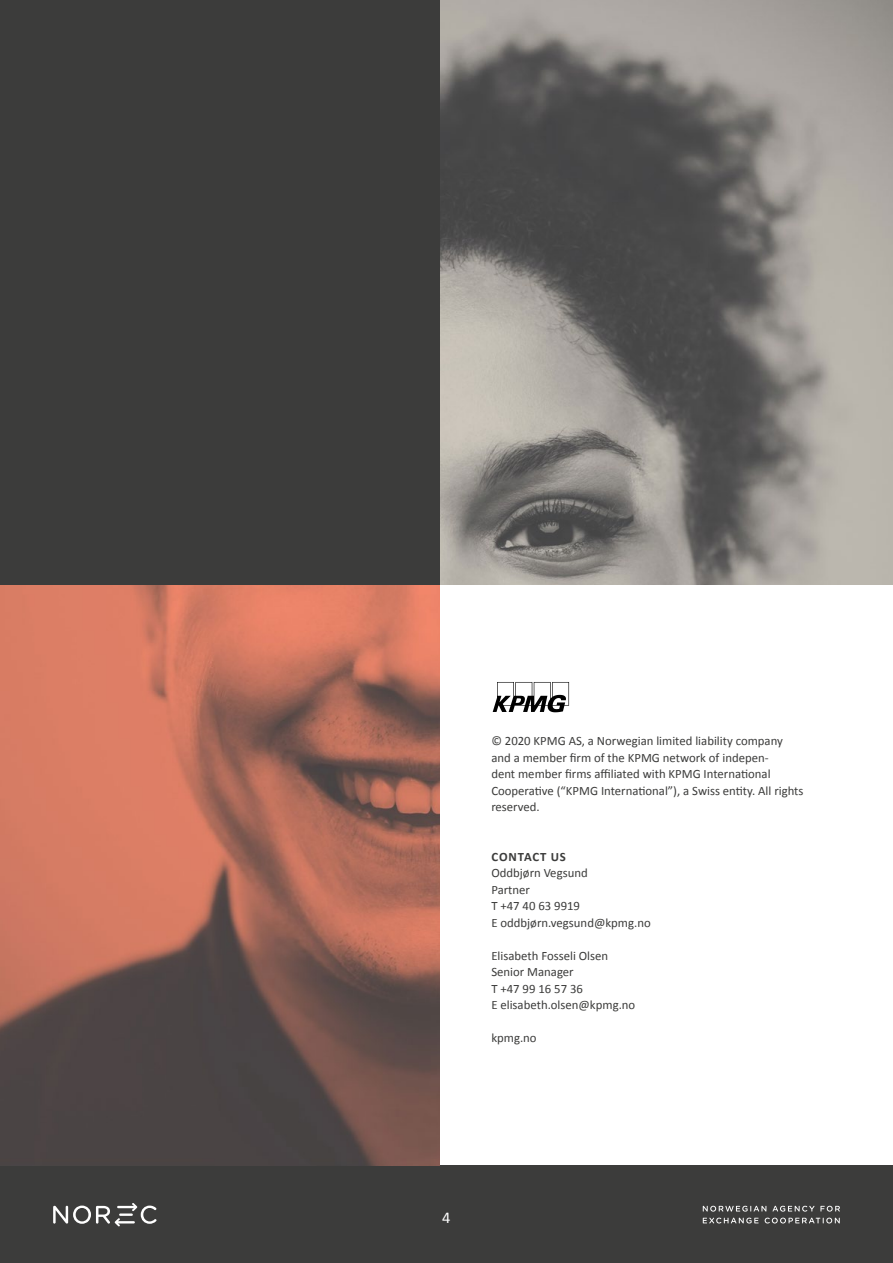
<style>
.page{position:relative;width:893px;height:1263px;background:#fff}
.page>*{position:absolute;margin:0;border:0;box-sizing:border-box;transform-origin:0 0}
.t1{font:16.5px "Calibri";color:#fff}
.t2{font:12.75px/16.5px "Calibri";color:#3c3c3b}
.t3{font:700 12.75px "Calibri";letter-spacing:.07em;color:#3c3c3b}
</style>
<div class="page">
<div style="left:0;top:1165px;width:893px;height:98px;background:#3c3c3b"></div>
<svg style="left:53px;top:1203px;width:103px;height:23px"></svg>
<svg style="left:703px;top:1206px;width:63px;height:5px"></svg>
<svg style="left:772px;top:1206px;width:42px;height:5px"></svg>
<svg style="left:820px;top:1206px;width:20px;height:5px"></svg>
<svg style="left:703px;top:1217px;width:56px;height:6px"></svg>
<svg style="left:765px;top:1217px;width:75px;height:6px"></svg>
<img style="left:0;top:585px;width:440px;height:580px">
<img style="left:440px;top:0;width:453px;height:585px">
<svg style="left:493px;top:682px;width:76px;height:30px"></svg>
<div style="left:0;top:0;width:440px;height:584px;background:#3c3c3b"></div>
<p class="t2" style="left:491px;top:732px;width:314px">© 2020 KPMG AS, a Norwegian limited liability company and a member firm of the KPMG network of indepen-<br>dent member firms affiliated with KPMG International Cooperative (“KPMG International”), a Swiss entity. All rights reserved.</p>
<p class="t3" style="left:492px;top:847px;width:76px">CONTACT US</p>
<p class="t2" style="left:491px;top:864px;width:161px">Oddbjørn Vegsund<br>Partner<br>T +47 40 63 9919<br>E oddbjørn.vegsund@kpmg.no</p>
<p class="t2" style="left:491px;top:947px;width:145px">Elisabeth Fosseli Olsen<br>Senior Manager<br>T +47 99 16 57 36<br>E elisabeth.olsen@kpmg.no</p>
<p class="t2" style="left:491px;top:1029px;width:47px">kpmg.no</p>
<p class="t1" style="left:442px;top:1206px;width:10px">4</p>
</div>
